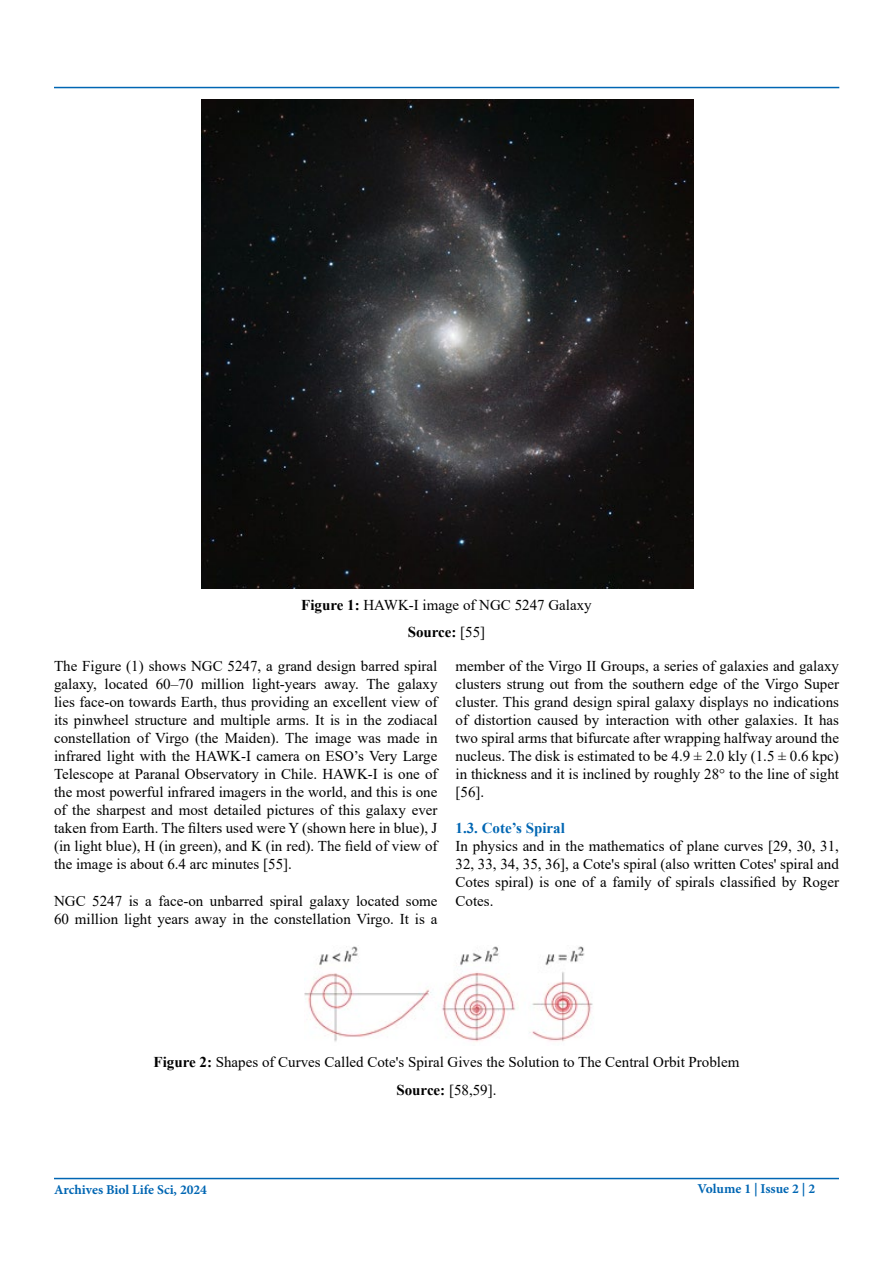
<style>
.page{position:relative;width:893px;height:1263px;background:#fff}
.page>*{position:absolute;margin:0;border:0;box-sizing:border-box;transform-origin:0 0}
.t1{font:15px/18px "Times New Roman";color:#000;text-align:justify}
.t2{font:700 15px "Times New Roman";color:#0066b3}
.t3{font:700 15px "Times New Roman";color:#000}
.t4{font:700 13.5px "Minion Pro";color:#0066b3}
.s1{font-weight:700}
.s2{font-weight:400}
</style>
<div class="page">
<hr style="left:54px;top:1178px;width:785px;height:1px;background:#0066b3">
<hr style="left:54px;top:87px;width:785px;height:1px;background:#0066b3">
<img style="left:201px;top:99px;width:492px;height:489px">
<img style="left:304px;top:946px;width:289px;height:96px">
<p class="t1" style="left:301px;top:596px;width:292px"><span class="s1">Figure 1:</span> HAWK-I image of NGC 5247 Galaxy</p>
<p class="t3" style="left:408px;top:621px;width:79px">Source: <span class="s2">[55]</span></p>
<p class="t1" style="left:54px;top:657px;width:385px">The Figure (1) shows NGC 5247, a grand design barred spiral galaxy, located 60–70 million light-years away. The galaxy lies face-on towards Earth, thus providing an excellent view of its pinwheel structure and multiple arms. It is in the zodiacal constellation of Virgo (the Maiden). The image was made in infrared light with the HAWK-I camera on ESO’s Very Large Telescope at Paranal Observatory in Chile. HAWK-I is one of the most powerful infrared imagers in the world, and this is one of the sharpest and most detailed pictures of this galaxy ever taken from Earth. The filters used were Y (shown here in blue), J (in light blue), H (in green), and K (in red). The field of view of the image is about 6.4 arc minutes [55].</p>
<p class="t1" style="left:54px;top:891px;width:385px">NGC 5247 is a face-on unbarred spiral galaxy located some<br>60 million light years away in the constellation Virgo. It is a</p>
<p class="t1" style="left:455px;top:657px;width:385px">member of the Virgo II Groups, a series of galaxies and galaxy clusters strung out from the southern edge of the Virgo Super cluster. This grand design spiral galaxy displays no indications of distortion caused by interaction with other galaxies. It has two spiral arms that bifurcate after wrapping halfway around the nucleus. The disk is estimated to be 4.9 ± 2.0 kly (1.5 ± 0.6 kpc) in thickness and it is inclined by roughly 28° to the line of sight [56].</p>
<p class="t2" style="left:455px;top:818px;width:111px">1.3. Cote’s Spiral</p>
<p class="t1" style="left:455px;top:837px;width:385px">In physics and in the mathematics of plane curves [29, 30, 31, 32, 33, 34, 35, 36], a Cote's spiral (also written Cotes' spiral and Cotes spiral) is one of a family of spirals classified by Roger Cotes.</p>
<p class="t1" style="left:154px;top:1052px;width:587px"><span class="s1">Figure 2:</span> Shapes of Curves Called Cote's Spiral Gives the Solution to The Central Orbit Problem</p>
<p class="t1" style="left:396px;top:1080px;width:102px"><span class="s1">Source:</span> [58,59].</p>
<p class="t4" style="left:54px;top:1180px;width:155px">Archives Biol Life Sci, 2024</p>
<p class="t4" style="left:697px;top:1179px;width:119px">Volume 1 | Issue 2 | 2</p>
</div>
